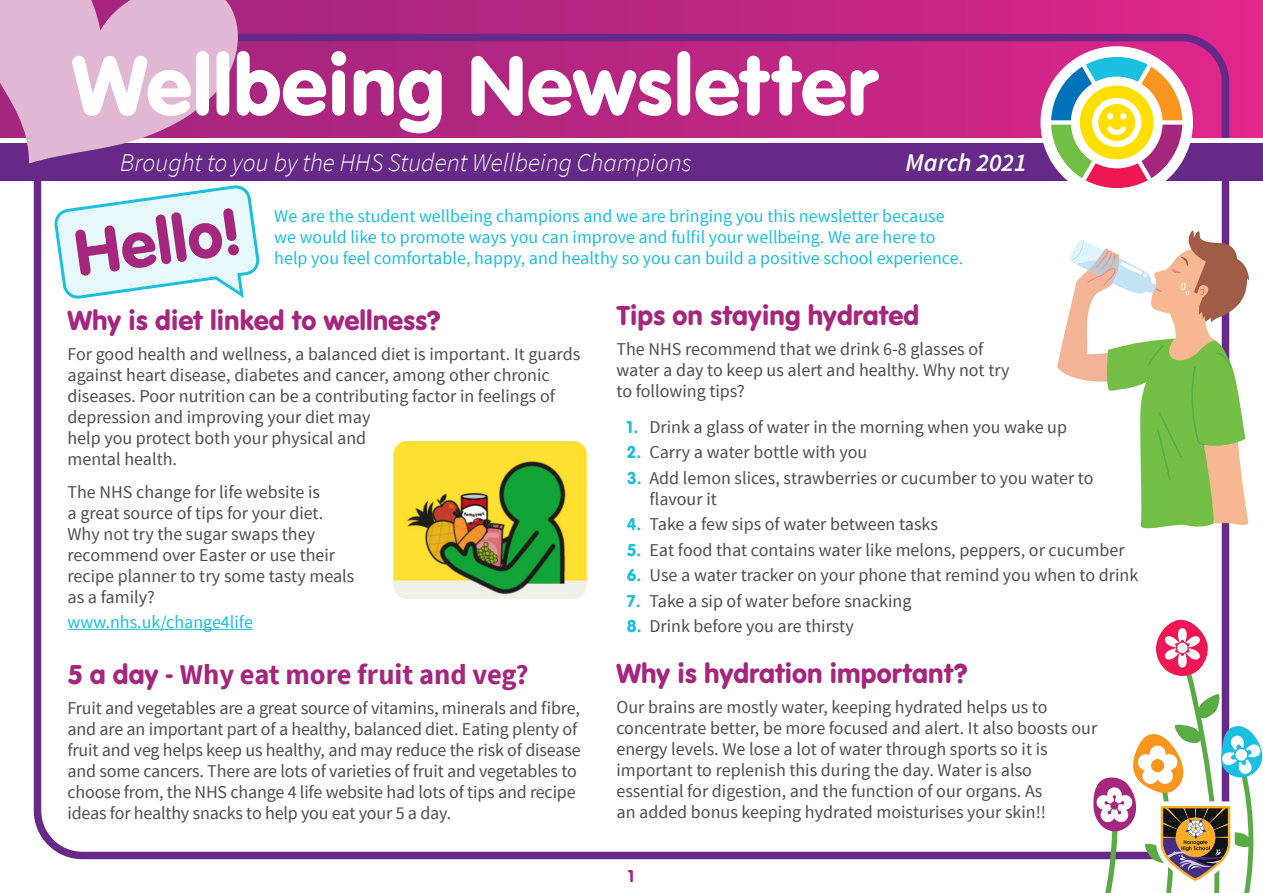
<style>
.page{position:relative;width:1263px;height:893px;background:#fff}
.page>*{position:absolute;margin:0;border:0;box-sizing:border-box;transform-origin:0 0}
.t1{font:87.3px "VAG Rundschrift D";color:#fff}
.Body{font:67.5px "VAG Rundschrift D";color:#a5267d}
.Headings{font:28.5px "VAG Rundschrift D";color:#a5267d}
.Headings-2{font:700 28.5px "Source Sans Pro";color:#a5267d}
.t2{font:italic 300 25.5px "Source Sans Pro";color:#fff}
.t3{font:italic 600 25.5px "Source Sans Pro";color:#fff}
.Body-2{font:18px/21px "Source Sans Pro";color:#4d4d4d}
.Body-3{font:18px/21px "Source Sans Pro";color:#1bbfdf}
.t4{font:18px "VAG Rundschrift D";color:#a5267d}
.s1{font-family:"VAG Rundschrift D";color:#1bbfdf}
.s2{font-family:"VAG Rundschrift D";font-weight:400}
</style>
<div class="page">
<svg style="left:55px;top:186px;width:205px;height:113px"></svg>
<svg style="left:244px;top:0;width:1019px;height:138px;background:#bd2682"></svg>
<div style="left:0;top:138px;width:1263px;height:42px;background:#672987"></div>
<div style="left:34px;top:34px;width:1195px;height:825px;border:8px solid #672987;border-radius:45px"></div>
<div style="left:0;top:138px;width:1263px;height:5px;background:#fff"></div>
<svg style="left:0;top:0;width:244px;height:163px;background:#cd97c2"></svg>
<hr style="left:68px;top:629px;width:185px;height:1px;background:#1bbfdf">
<img style="left:393px;top:441px;width:194px;height:158px">
<svg style="left:1057px;top:226px;width:192px;height:307px"></svg>
<div style="left:1040px;top:46px;width:153px;height:153px;background:#fff;border-radius:50%"></div>
<svg style="left:1051px;top:54px;width:131px;height:134px"></svg>
<svg style="left:1093px;top:618px;width:170px;height:275px"></svg>
<h1 class="t1" style="left:72px;top:34px;width:808px">Wellbeing Newsletter</h1>
<h3 class="t2" style="left:120px;top:146px;width:573px">Brought to you by the HHS Student Wellbeing Champions</h3>
<h3 class="t3" style="left:905px;top:145px;width:123px">March 2021</h3>
<p class="Body" style="left:69px;top:214px;width:168px;rotate:-8deg">Hello!</p>
<p class="Body-3" style="left:274px;top:206px;width:690px">We are the student wellbeing champions and we are bringing you this newsletter because we would like to promote ways you can improve and fulfil your wellbeing. We are here to help you feel comfortable, happy, and healthy so you can build a positive school experience.</p>
<p class="Headings" style="left:616px;top:299px;width:304px">Tips on staying hydrated</p>
<p class="Body-2" style="left:616px;top:339px;width:394px">The NHS recommend that we drink 6-8 glasses of water a day to keep us alert and healthy. Why not try to following tips?</p>
<p class="Body-2" style="left:627px;top:417px;width:442px"><span class="s1">1.</span> Drink a glass of water in the morning when you wake up</p>
<p class="Body-2" style="left:627px;top:442px;width:242px"><span class="s1">2.</span> Carry a water bottle with you</p>
<p class="Body-2" style="left:649px;top:468px;width:446px;text-indent:-22px"><span class="s1">3.</span> Add lemon slices, strawberries or cucumber to you water to flavour it</p>
<p class="Body-2" style="left:627px;top:514px;width:313px"><span class="s1">4.</span> Take a few sips of water between tasks</p>
<p class="Body-2" style="left:627px;top:540px;width:499px"><span class="s1">5.</span> Eat food that contains water like melons, peppers, or cucumber</p>
<p class="Body-2" style="left:627px;top:565px;width:513px"><span class="s1">6.</span> Use a water tracker on your phone that remind you when to drink</p>
<p class="Body-2" style="left:627px;top:591px;width:286px"><span class="s1">7.</span> Take a sip of water before snacking</p>
<p class="Body-2" style="left:627px;top:616px;width:228px"><span class="s1">8.</span> Drink before you are thirsty</p>
<p class="Headings" style="left:68px;top:304px;width:375px">Why is diet linked to wellness?</p>
<p class="Body-2" style="left:68px;top:344px;width:514px">For good health and wellness, a balanced diet is important. It guards against heart disease, diabetes and cancer, among other chronic diseases. Poor nutrition can be a contributing factor in feelings of depression and improving your diet may<br>help you protect both your physical and<br>mental health.</p>
<p class="Body-2" style="left:68px;top:481px;width:288px">The NHS change for life website is<br>a great source of tips for your diet.<br>Why not try the sugar swaps they recommend over Easter or use their recipe planner to try some tasty meals as a family?</p>
<p class="Body-3" style="left:68px;top:612px;width:187px">www.nhs.uk/change4life</p>
<p class="Headings-2" style="left:68px;top:655px;width:463px"><span class="s2">5 a day -</span> Why eat more fruit and veg?</p>
<p class="Body-2" style="left:68px;top:697px;width:515px">Fruit and vegetables are a great source of vitamins, minerals and fibre, and are an important part of a healthy, balanced diet. Eating plenty of fruit and veg helps keep us healthy, and may reduce the risk of disease and some cancers. There are lots of varieties of fruit and vegetables to choose from, the NHS change 4 life website had lots of tips and recipe ideas for healthy snacks to help you eat your 5 a day.</p>
<p class="Headings" style="left:616px;top:657px;width:353px">Why is hydration important?</p>
<p class="Body-2" style="left:616px;top:697px;width:482px">Our brains are mostly water, keeping hydrated helps us to concentrate better, be more focused and alert. It also boosts our energy levels. We lose a lot of water through sports so it is important to replenish this during the day. Water is also essential for digestion, and the function of our organs. As<br>an added bonus keeping hydrated moisturises your skin!!</p>
<p class="t4" style="left:628px;top:865px;width:8px">1</p>
</div>
